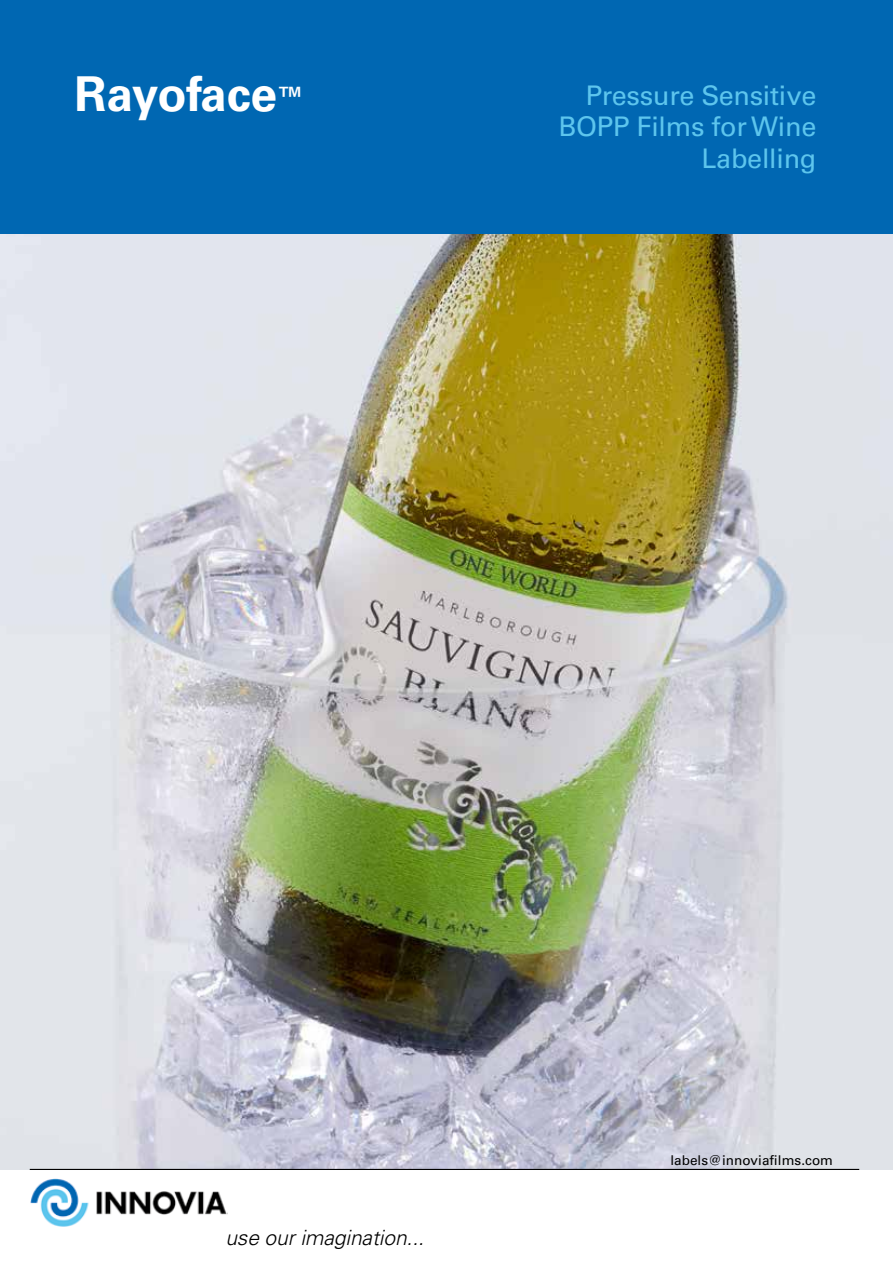
<style>
.page{position:relative;width:893px;height:1263px;background:#fff}
.page>*{position:absolute;margin:0;border:0;box-sizing:border-box;transform-origin:0 0}
.t1{font:700 48px "Univers LT Std";letter-spacing:-.005em;color:#fff}
.t2{font:27px/31.5px "Univers LT Std";letter-spacing:-.01em;color:#5dc5ed;text-align:right}
.t3{font:italic 300 21px "Univers LT Std";letter-spacing:-.005em;color:#000}
.t4{font:13.5px "Univers LT Std";letter-spacing:.005em;color:#000}
.s1{font-size:28.05px}
</style>
<div class="page">
<img style="left:0;top:234px;width:893px;height:935px">
<div style="left:0;top:0;width:893px;height:234px;background:#0067b2"></div>
<hr style="left:30px;top:1169px;width:829px;height:1px;background:#000">
<img style="left:30px;top:1178px;width:198px;height:49px">
<h1 class="t1" style="left:75px;top:66px;width:232px">Rayoface<span class="s1">™</span></h1>
<p class="t2" style="left:558px;top:79px;width:259px">Pressure Sensitive<br>BOPP Films for Wine<br>Labelling</p>
<p class="t3" style="left:225px;top:1224px;width:200px">use our imagination...</p>
<p class="t4" style="left:670px;top:1152px;width:164px">labels@innoviafilms.com</p>
</div>
